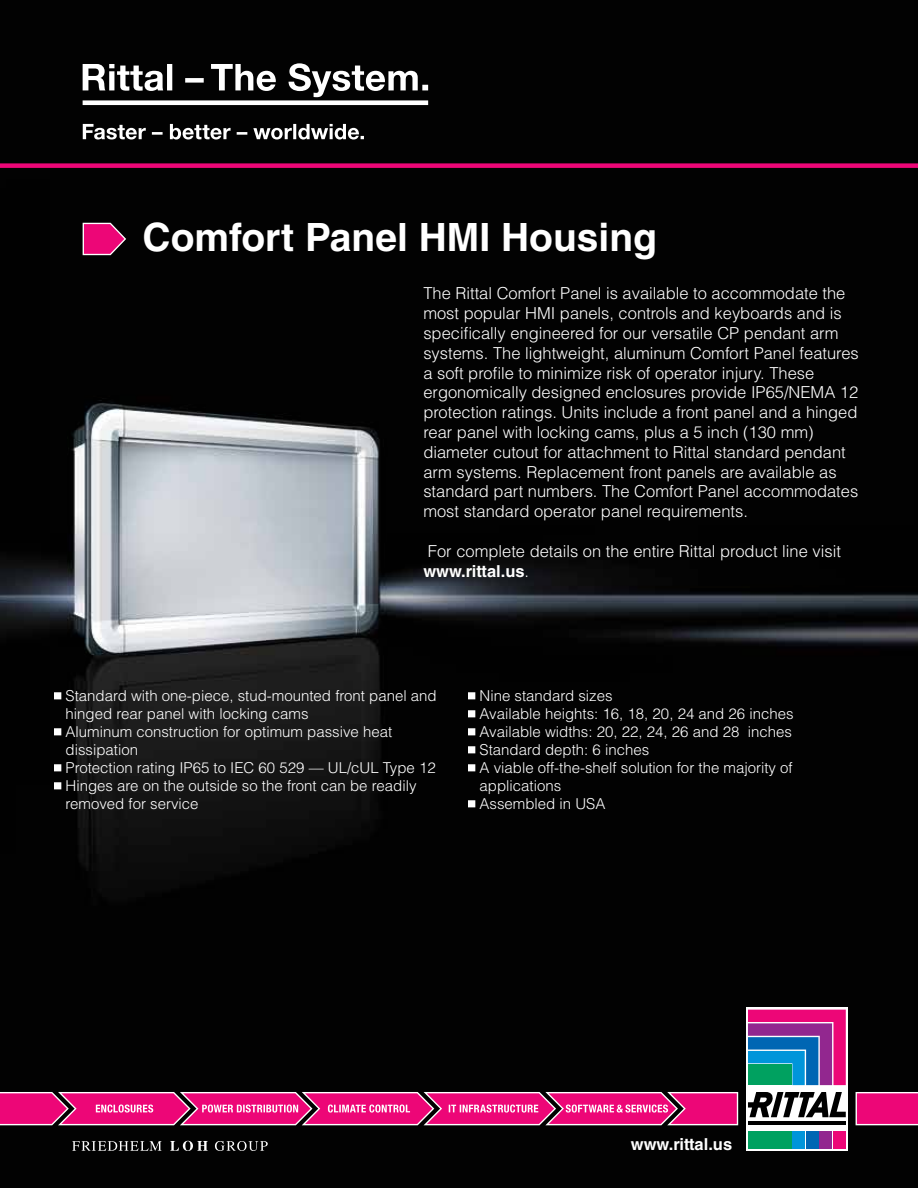
<style>
.page{position:relative;width:918px;height:1188px;background:#fff}
.page>*{position:absolute;margin:0;border:0;box-sizing:border-box;transform-origin:0 0}
.t1{font:700 39px "Helvetica LT Std";color:#fff}
.t2{font:300 16.5px/19.8px "Helvetica LT Std";color:#fff}
.t3{font:700 16.5px "Helvetica LT Std";color:#fff}
.t4{font:300 15px/18px "Helvetica LT Std";color:#fff}
.s1{font-weight:700}
</style>
<div class="page">
<img style="left:0;top:0;width:918px;height:1188px">
<svg style="left:83px;top:63px;width:345px;height:77px"></svg>
<svg style="left:83px;top:223px;width:43px;height:32px"></svg>
<div style="left:0;top:163px;width:918px;height:5px;background:#ed0677"></div>
<div style="left:54px;top:692px;width:7px;height:7px;background:#fff;border:2px solid #fff"></div>
<div style="left:54px;top:728px;width:7px;height:7px;background:#fff;border:2px solid #fff"></div>
<div style="left:54px;top:764px;width:7px;height:7px;background:#fff;border:2px solid #fff"></div>
<div style="left:54px;top:782px;width:7px;height:7px;background:#fff;border:2px solid #fff"></div>
<div style="left:468px;top:692px;width:7px;height:7px;background:#fff;border:2px solid #fff"></div>
<div style="left:468px;top:710px;width:7px;height:7px;background:#fff;border:2px solid #fff"></div>
<div style="left:468px;top:728px;width:7px;height:7px;background:#fff;border:2px solid #fff"></div>
<div style="left:468px;top:746px;width:7px;height:7px;background:#fff;border:2px solid #fff"></div>
<div style="left:468px;top:764px;width:7px;height:7px;background:#fff;border:2px solid #fff"></div>
<div style="left:468px;top:800px;width:7px;height:7px;background:#fff;border:2px solid #fff"></div>
<svg style="left:72px;top:1141px;width:196px;height:10px;background:#464646"></svg>
<div style="left:746px;top:1008px;width:102px;height:143px;background:#fff"></div>
<hr style="left:748px;top:1121px;width:98px;height:4px;background:#000">
<svg style="left:748px;top:1092px;width:98px;height:25px"></svg>
<div style="left:748px;top:1131px;width:43px;height:18px;background:#00a160"></div>
<div style="left:792px;top:1131px;width:13px;height:18px;background:#0095da"></div>
<div style="left:806px;top:1131px;width:12px;height:18px;background:#0066b3"></div>
<div style="left:820px;top:1131px;width:12px;height:18px;background:#92278f"></div>
<svg style="left:748px;top:1010px;width:98px;height:75px;background:#72579b"></svg>
<div style="left:833px;top:1131px;width:13px;height:18px;background:#ed0677"></div>
<svg style="left:856px;top:1092px;width:62px;height:33px;background:#ee1b82"></svg>
<svg style="left:0;top:1092px;width:738px;height:33px;background:#e42f88"></svg>
<h1 class="t1" style="left:143px;top:213px;width:516px">Comfort Panel HMI Housing</h1>
<p class="t2" style="left:423px;top:284px;width:437px">The Rittal Comfort Panel is available to accommodate the most popular HMI panels, controls and keyboards and is specifically engineered for our versatile CP pendant arm systems. The lightweight, aluminum Comfort Panel features a soft profile to minimize risk of operator injury. These ergonomically designed enclosures provide IP65/NEMA 12 protection ratings. Units include a front panel and a hinged rear panel with locking cams, plus a 5 inch (130 mm) diameter cutout for attachment to Rittal standard pendant arm systems. Replacement front panels are available as standard part numbers. The Comfort Panel accommodates most standard operator panel requirements.</p>
<p class="t2" style="left:423px;top:541px;width:419px">For complete details on the entire Rittal product line visit <span class="s1">www.rittal.us</span>.</p>
<p class="t4" style="left:66px;top:686px;width:373px">Standard with one-piece, stud-mounted front panel and hinged rear panel with locking cams<br>Aluminum construction for optimum passive heat dissipation<br>Protection rating IP65 to IEC 60 529 — UL/cUL Type 12<br>Hinges are on the outside so the front can be readily removed for service</p>
<p class="t4" style="left:480px;top:686px;width:316px">Nine standard sizes<br>Available heights: 16, 18, 20, 24 and 26 inches<br>Available widths: 20, 22, 24, 26 and 28 inches<br>Standard depth: 6 inches<br>A viable off-the-shelf solution for the majority of applications<br>Assembled in USA</p>
<p class="t3" style="left:631px;top:1134px;width:103px">www.rittal.us</p>
</div>
